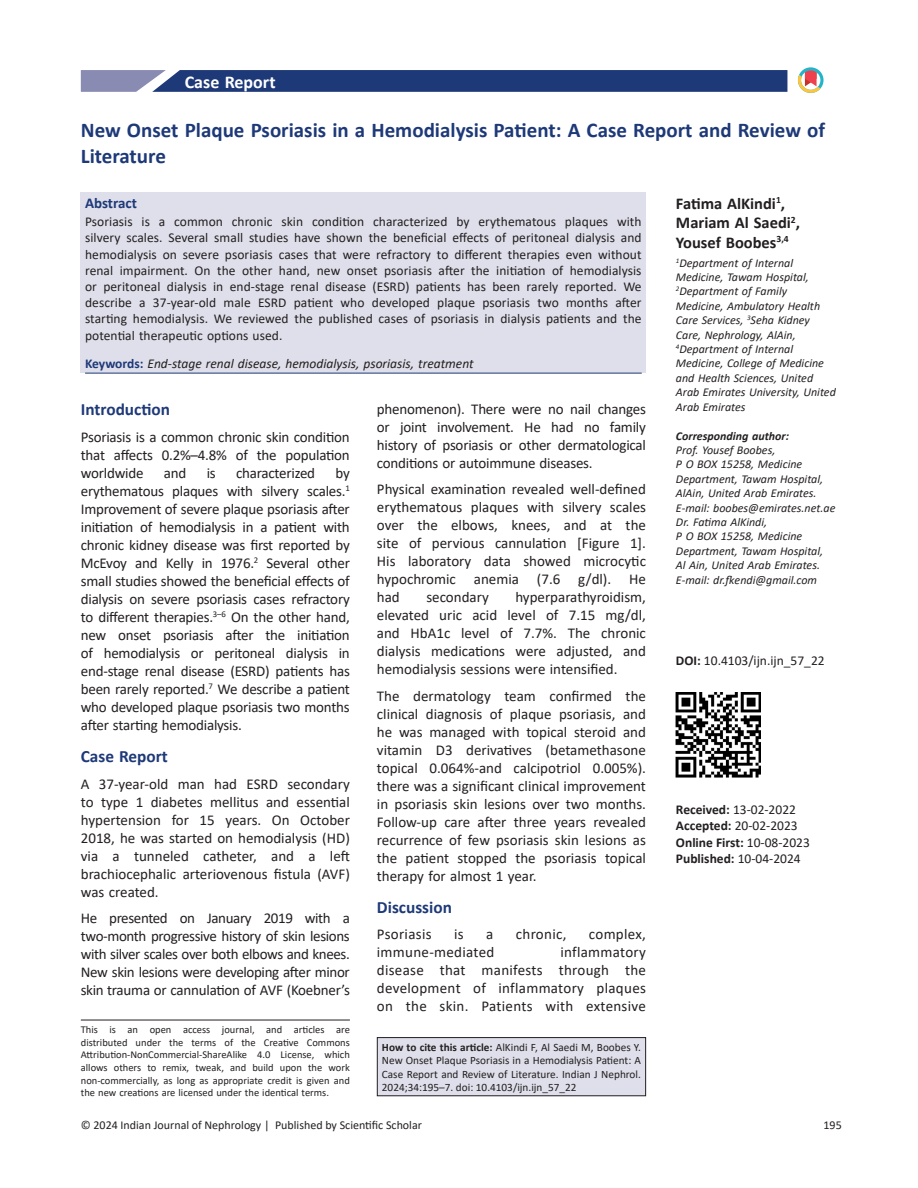
<style>
.page{position:relative;width:918px;height:1188px;background:#fff}
.page>*{position:absolute;margin:0;border:0;box-sizing:border-box;transform-origin:0 0}
.AT{font:700 21px/25.2px "Calibri";color:#1e3978}
.AH{font:700 18px "Calibri";color:#fff}
.t1{font:700 17.25px "Calibri";color:#1e3978}
.AU{font:700 16.5px/19.5px "Calibri";color:#231f20}
.TX{font:15px/18px "Calibri";letter-spacing:-.01em;color:#231f20;text-align:justify}
.TX-2{font:15px "Calibri";letter-spacing:.02em;color:#231f20}
.ABSH{font:700 15px "Calibri";color:#1e3978}
.ABS{font:13.5px/16.2px "Calibri";letter-spacing:.005em;color:#231f20;text-align:justify}
.KWD{font:italic 13.5px "Calibri";color:#231f20}
.HIS{font:700 13.5px "Calibri";color:#231f20}
.HIS-2{font:13.5px "Calibri";color:#231f20}
.DOI{font:13.5px "Calibri";color:#231f20}
.ADD{font:italic 12px/14.4px "Calibri";color:#231f20}
.AFF{font:italic 12px/14.4px "Calibri";color:#231f20}
.t2{font:12px "Calibri";color:#231f20}
.HTC{font:11.25px/13.5px "Calibri";color:#231f20;text-align:justify}
.TX-3{font:10.5px/12.6px "Calibri";color:#231f20;text-align:justify}
.s1{font-weight:700;font-style:normal;color:#1e3978}
.s2{font-weight:700}
.s3{font-weight:400}
</style>
<div class="page">
<div style="left:81px;top:192px;width:565px;height:181px;background:#dedfea"></div>
<hr style="left:85px;top:373px;width:557px;height:1px;background:#1e3978">
<div style="left:377px;top:1038px;width:269px;height:58px;background:#dedfea"></div>
<div style="left:377px;top:1037px;width:269px;height:59px;border:1px solid #231f20"></div>
<svg style="left:798px;top:67px;width:25px;height:26px"></svg>
<svg style="left:81px;top:70px;width:706px;height:22px;background:#2f4781"></svg>
<hr style="left:81px;top:1020px;width:269px;height:1px;background:#231f20">
<img style="left:676px;top:692px;width:85px;height:85px">
<p class="AH" style="left:185px;top:69px;width:92px">Case Report</p>
<p class="AT" style="left:81px;top:118px;width:746px">New Onset Plaque Psoriasis in a Hemodialysis Patient: A Case Report and Review of<br>Literature</p>
<p class="AU" style="left:676px;top:194px;width:126px">Fatima AlKindi<sup>1</sup>,<br>Mariam Al Saedi<sup>2</sup>,<br>Yousef Boobes<sup>3,4</sup></p>
<p class="AFF" style="left:676px;top:255px;width:161px"><sup>1</sup>Department of Internal<br>Medicine, Tawam Hospital,<br><sup>2</sup>Department of Family<br>Medicine, Ambulatory Health<br>Care Services, <sup>3</sup>Seha Kidney<br>Care, Nephrology, AlAin,<br><sup>4</sup>Department of Internal<br>Medicine, College of Medicine and Health Sciences, United<br>Arab Emirates University, United<br>Arab Emirates</p>
<p class="ABSH" style="left:85px;top:192px;width:53px">Abstract</p>
<p class="ABS" style="left:85px;top:213px;width:558px">Psoriasis is a common chronic skin condition characterized by erythematous plaques with silvery scales. Several small studies have shown the beneficial effects of peritoneal dialysis and hemodialysis on severe psoriasis cases that were refractory to different therapies even without renal impairment. On the other hand, new onset psoriasis after the initiation of hemodialysis or peritoneal dialysis in end‑stage renal disease (ESRD) patients has been rarely reported. We describe a 37‑year‑old male ESRD patient who developed plaque psoriasis two months after starting hemodialysis. We reviewed the published cases of psoriasis in dialysis patients and the potential therapeutic options used.</p>
<p class="KWD" style="left:85px;top:355px;width:390px"><span class="s1">Keywords:</span> End‑stage renal disease, hemodialysis, psoriasis, treatment</p>
<p class="TX" style="left:377px;top:399px;width:271px">phenomenon). There were no nail changes or joint involvement. He had no family history of psoriasis or other dermatological conditions or autoimmune diseases.</p>
<p class="TX" style="left:377px;top:480px;width:271px">Physical examination revealed well‑defined erythematous plaques with silvery scales over the elbows, knees, and at the site of pervious cannulation [Figure 1].<br>His laboratory data showed microcytic hypochromic anemia (7.6 g/dl). He had</p>
<h1 class="t1" style="left:81px;top:398px;width:91px">Introduction</h1>
<p class="TX" style="left:81px;top:428px;width:271px">Psoriasis is a common chronic skin condition that affects 0.2%–4.8% of the population worldwide</p>
<p class="ADD" style="left:676px;top:428px;width:161px"><span class="s2">Corresponding author:<br></span>Prof. Yousef Boobes,<br>P O BOX 15258, Medicine<br>Department, Tawam Hospital,<br>AlAin, United Arab Emirates.<br>E‑mail: boobes@emirates.net.ae<br>Dr. Fatima AlKindi,<br>P O BOX 15258, Medicine<br>Department, Tawam Hospital,<br>Al Ain, United Arab Emirates.<br>E‑mail: dr.fkendi@gmail.com</p>
<p class="TX" style="left:81px;top:464px;width:271px;text-indent:255px">by erythematous plaques with silvery scales.<sup>1<br></sup>Improvement of severe plaque psoriasis after initiation of hemodialysis in a patient with chronic kidney disease was first reported by McEvoy and Kelly in 1976.<sup>2</sup> Several other small studies showed the beneficial effects of dialysis on severe psoriasis cases refractory to different therapies.<sup>3–6</sup> On the other hand, new onset psoriasis after the initiation of hemodialysis or peritoneal dialysis in end‑stage renal disease (ESRD) patients has been rarely reported.<sup>7</sup> We describe a patient who developed plaque psoriasis two months after starting hemodialysis.</p>
<h1 class="t1" style="left:81px;top:744px;width:89px">Case Report</h1>
<p class="TX" style="left:81px;top:774px;width:271px">A 37‑year‑old man had ESRD secondary to type 1 diabetes mellitus and essential hypertension for 15 years. On October 2018, he was started on hemodialysis (HD) via a tunneled catheter, and a left brachiocephalic arteriovenous fistula (AVF) was created.</p>
<p class="TX" style="left:81px;top:909px;width:271px">He presented on January 2019 with a two‑month progressive history of skin lesions with silver scales over both elbows and knees.<br>New skin lesions were developing after minor skin trauma or cannulation of AVF (Koebner’s</p>
<p class="TX" style="left:164px;top:464px;width:24px">and</p>
<p class="TX" style="left:207px;top:464px;width:11px">is</p>
<p class="TX" style="left:236px;top:464px;width:81px">characterized</p>
<p class="TX" style="left:377px;top:588px;width:271px;text-indent:138px">hyperparathyroidism, elevated uric acid level of 7.15 mg/dl, and HbA1c level of 7.7%. The chronic dialysis medications were adjusted, and hemodialysis sessions were intensified.</p>
<p class="TX" style="left:377px;top:686px;width:271px">The dermatology team confirmed the clinical diagnosis of plaque psoriasis, and he was managed with topical steroid and vitamin D3 derivatives (betamethasone topical 0.064%‑and calcipotriol 0.005%). there was a significant clinical improvement in psoriasis skin lesions over two months.<br>Follow‑up care after three years revealed recurrence of few psoriasis skin lesions as the patient stopped the psoriasis topical therapy for almost 1 year.</p>
<h1 class="t1" style="left:377px;top:895px;width:77px">Discussion</h1>
<p class="TX-2" style="left:377px;top:924px;width:56px">Psoriasis</p>
<p class="TX" style="left:454px;top:925px;width:11px">is</p>
<p class="TX" style="left:486px;top:925px;width:9px">a</p>
<p class="TX-2" style="left:516px;top:924px;width:52px">chronic,</p>
<p class="TX-2" style="left:589px;top:924px;width:59px">complex,</p>
<p class="TX-2" style="left:377px;top:942px;width:119px">immune‑mediated</p>
<p class="TX" style="left:426px;top:588px;width:64px">secondary</p>
<p class="DOI" style="left:676px;top:651px;width:150px"><span class="s2">DOI:</span> 10.4103/ijn.ijn_57_22</p>
<p class="HIS-2" style="left:676px;top:800px;width:122px"><span class="s2">Received:</span> 13‑02‑2022</p>
<p class="HIS-2" style="left:676px;top:816px;width:123px"><span class="s2">Accepted:</span> 20‑02‑2023</p>
<p class="HIS" style="left:676px;top:833px;width:135px">Online First: <span class="s3">10‑08‑2023</span></p>
<p class="HIS" style="left:676px;top:849px;width:126px">Published: <span class="s3">10-04-2024</span></p>
<p class="TX" style="left:377px;top:943px;width:271px;text-indent:183px">inflammatory disease that manifests through the development of inflammatory plaques on the skin. Patients with extensive</p>
<p class="TX-3" style="left:81px;top:1023px;width:271px">This is an open access journal, and articles are distributed under the terms of the Creative Commons Attribution‑NonCommercial‑ShareAlike 4.0 License, which allows others to remix, tweak, and build upon the work non‑commercially, as long as appropriate credit is given and the new creations are licensed under the identical terms.</p>
<p class="HTC" style="left:382px;top:1040px;width:261px"><span class="s2">How to cite this article:</span> AlKindi F, Al Saedi M, Boobes Y.<br>New Onset Plaque Psoriasis in a Hemodialysis Patient: A Case Report and Review of Literature. Indian J Nephrol.<br>2024;34:195–7. doi: 10.4103/ijn.ijn_57_22</p>
<p class="t2" style="left:81px;top:1116px;width:343px">© 2024 Indian Journal of Nephrology | Published by Scientific Scholar</p>
<p class="t2" style="left:824px;top:1116px;width:20px">195</p>
</div>
